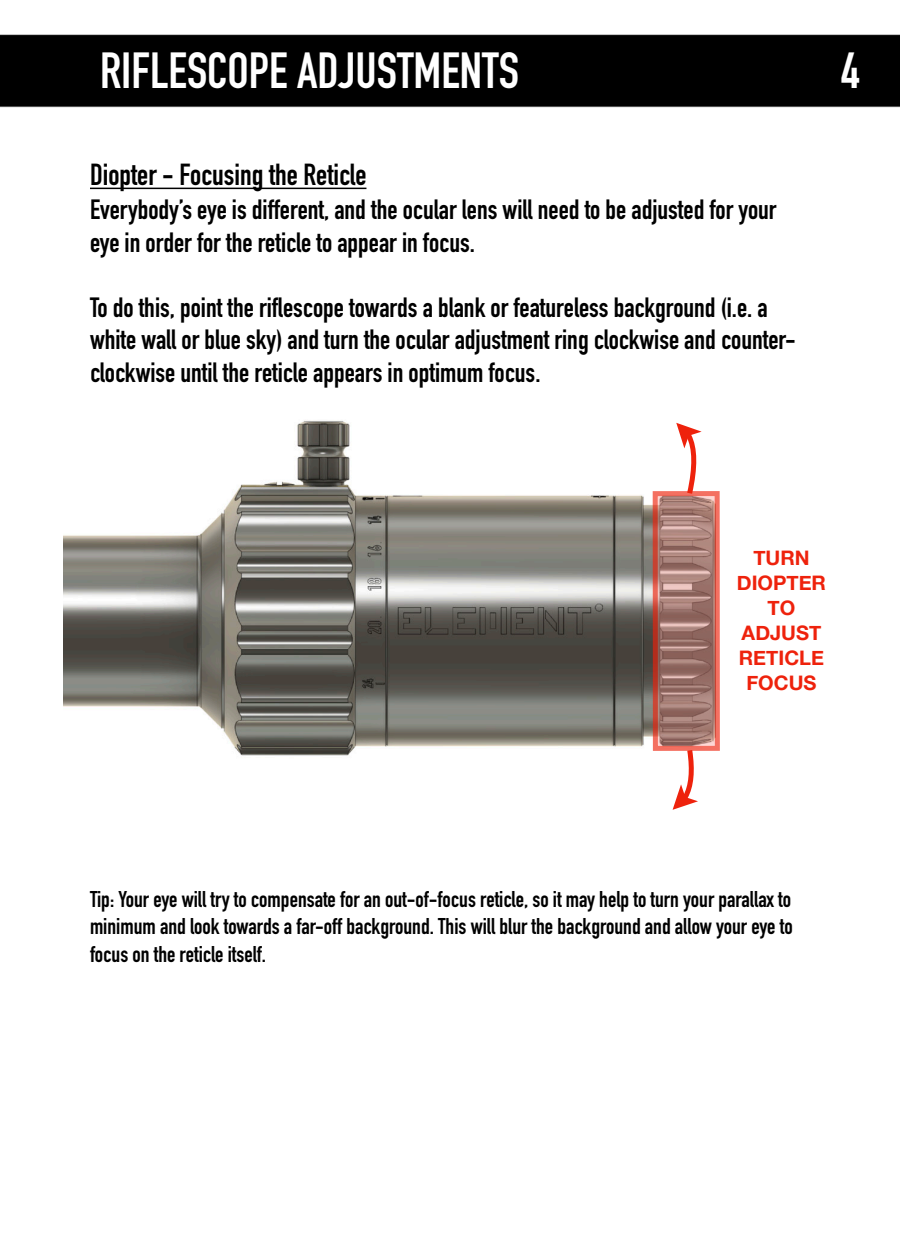
<style>
.page{position:relative;width:900px;height:1260px;background:#fff}
.page>*{position:absolute;margin:0;border:0;box-sizing:border-box;transform-origin:0 0}
.t1{font:700 50px "DIN Condensed";color:#fff}
.t2{font:700 30px "DIN Condensed";color:#000}
.t3{font:700 27.5px/32.5px "DIN Condensed";color:#000}
.t4{font:700 22.5px/27.5px "DIN Condensed";color:#000;text-align:justify}
.t5{font:700 20px/25px "Helvetica Neue";color:#ee220c;text-align:center}
</style>
<div class="page">
<hr style="left:90px;top:188px;width:276px;height:1px;background:#000">
<div style="left:0;top:34px;width:900px;height:74px;background:#000"></div>
<img style="left:64px;top:420px;width:613px;height:336px">
<div style="left:655px;top:494px;width:62px;height:254px;background:#ff968d;opacity:.56"></div>
<div style="left:653px;top:491px;width:67px;height:260px;border:5px solid #ee220c"></div>
<svg style="left:676px;top:423px;width:26px;height:73px"></svg>
<svg style="left:673px;top:747px;width:25px;height:63px"></svg>
<h1 class="t1" style="left:100px;top:37px;width:421px">RIFLESCOPE ADJUSTMENTS</h1>
<h1 class="t1" style="left:841px;top:37px;width:20px">4</h1>
<p class="t2" style="left:90px;top:155px;width:278px">Diopter - Focusing the Reticle</p>
<p class="t3" style="left:90px;top:193px;width:688px">Everybody’s eye is different, and the ocular lens will need to be adjusted for your eye in order for the reticle to appear in focus.</p>
<p class="t3" style="left:90px;top:291px;width:707px">To do this, point the riflescope towards a blank or featureless background (i.e. a white wall or blue sky) and turn the ocular adjustment ring clockwise and counter&shy;clockwise until the reticle appears in optimum focus.</p>
<p class="t5" style="left:737px;top:545px;width:91px">TURN<br>DIOPTER<br>TO<br>ADJUST<br>RETICLE<br>FOCUS</p>
<p class="t4" style="left:90px;top:885px;width:704px">Tip: Your eye will try to compensate for an out-of-focus reticle, so it may help to turn your parallax to minimum and look towards a far-off background. This will blur the background and allow your eye to focus on the reticle itself.</p>
</div>
